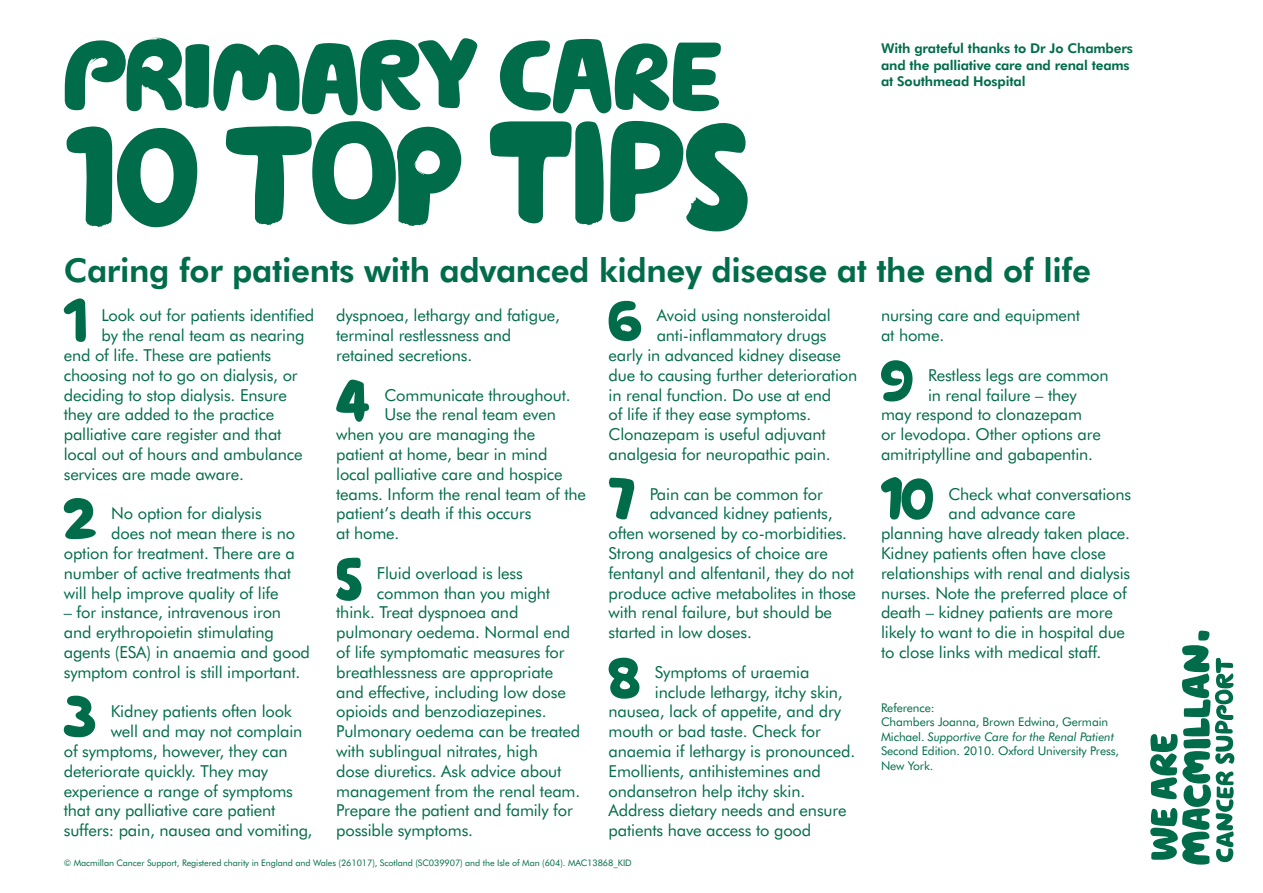
<style>
.page{position:relative;width:1263px;height:893px;background:#fff}
.page>*{position:absolute;margin:0;border:0;box-sizing:border-box;transform-origin:0 0}
.t1{font:800 33px "Futura BT";letter-spacing:-.01em;color:#006c4a}
.t2{font:16.5px/19.8px "Futura BT";letter-spacing:-.01em;color:#006c4a}
.t3{font:800 13.5px/16.2px "Futura BT";letter-spacing:-.01em;color:#006c4a}
.t4{font:12px/14.4px "Futura BT";letter-spacing:-.01em;color:#006c4a}
.t5{font:9px "Futura BT";letter-spacing:-.01em;color:#006c4a}
.s1{font-style:italic}
</style>
<div class="page">
<svg style="left:67px;top:120px;width:681px;height:111px"></svg>
<svg style="left:65px;top:37px;width:656px;height:78px;fill:#006c4a"></svg>
<svg style="left:1150px;top:631px;width:84px;height:234px"></svg>
<svg style="left:64px;top:298px;width:22px;height:44px"></svg>
<svg style="left:64px;top:498px;width:32px;height:41px"></svg>
<svg style="left:64px;top:696px;width:31px;height:41px"></svg>
<svg style="left:336px;top:379px;width:33px;height:43px"></svg>
<svg style="left:336px;top:557px;width:25px;height:44px"></svg>
<svg style="left:609px;top:301px;width:32px;height:40px"></svg>
<svg style="left:608px;top:478px;width:26px;height:41px"></svg>
<svg style="left:609px;top:658px;width:30px;height:41px"></svg>
<svg style="left:881px;top:360px;width:32px;height:41px"></svg>
<svg style="left:881px;top:477px;width:52px;height:43px"></svg>
<p class="t3" style="left:881px;top:40px;width:253px">With grateful thanks to Dr Jo Chambers and the palliative care and renal teams at Southmead Hospital</p>
<h1 class="t1" style="left:64px;top:250px;width:1029px">Caring for patients with advanced kidney disease at the end of life</h1>
<p class="t2" style="left:101px;top:305px;width:214px">Look out for patients identified</p>
<p class="t2" style="left:101px;top:325px;width:205px">by the renal team as nearing</p>
<p class="t2" style="left:64px;top:345px;width:209px">end of life. These are patients</p>
<p class="t2" style="left:64px;top:365px;width:235px">choosing not to go on dialysis, or</p>
<p class="t2" style="left:64px;top:385px;width:225px">deciding to stop dialysis. Ensure</p>
<p class="t2" style="left:64px;top:404px;width:212px">they are added to the practice</p>
<p class="t2" style="left:64px;top:424px;width:219px">palliative care register and that</p>
<p class="t2" style="left:64px;top:444px;width:240px">local out of hours and ambulance</p>
<p class="t2" style="left:64px;top:464px;width:182px">services are made aware.</p>
<p class="t2" style="left:111px;top:503px;width:152px">No option for dialysis</p>
<p class="t2" style="left:111px;top:523px;width:185px">does not mean there is no</p>
<p class="t2" style="left:64px;top:543px;width:233px">option for treatment. There are a</p>
<p class="t2" style="left:64px;top:563px;width:229px">number of active treatments that</p>
<p class="t2" style="left:64px;top:583px;width:216px">will help improve quality of life</p>
<p class="t2" style="left:64px;top:602px;width:248px">– for instance, intravenous iron and erythropoietin stimulating agents (ESA) in anaemia and good symptom control is still important.</p>
<p class="t2" style="left:111px;top:701px;width:183px">Kidney patients often look</p>
<p class="t2" style="left:111px;top:721px;width:193px">well and may not complain</p>
<p class="t2" style="left:64px;top:741px;width:226px">of symptoms, however, they can</p>
<p class="t2" style="left:64px;top:761px;width:206px">deteriorate quickly. They may</p>
<p class="t2" style="left:64px;top:781px;width:231px">experience a range of symptoms</p>
<p class="t2" style="left:64px;top:800px;width:213px">that any palliative care patient</p>
<p class="t2" style="left:64px;top:820px;width:250px">suffers: pain, nausea and vomiting,</p>
<p class="t2" style="left:336px;top:305px;width:225px">dyspnoea, lethargy and fatigue, terminal restlessness and retained secretions.</p>
<p class="t2" style="left:384px;top:385px;width:188px">Communicate throughout.</p>
<p class="t2" style="left:384px;top:404px;width:173px">Use the renal team even</p>
<p class="t2" style="left:336px;top:424px;width:201px">when you are managing the</p>
<p class="t2" style="left:336px;top:444px;width:213px">patient at home, bear in mind</p>
<p class="t2" style="left:336px;top:464px;width:228px">local palliative care and hospice</p>
<p class="t2" style="left:336px;top:484px;width:251px">teams. Inform the renal team of the</p>
<p class="t2" style="left:336px;top:503px;width:197px">patient’s death if this occurs</p>
<p class="t2" style="left:336px;top:523px;width:65px">at home.</p>
<p class="t2" style="left:377px;top:563px;width:147px">Fluid overload is less</p>
<p class="t2" style="left:377px;top:583px;width:175px">common than you might</p>
<p class="t2" style="left:336px;top:602px;width:184px">think. Treat dyspnoea and</p>
<p class="t2" style="left:336px;top:622px;width:236px">pulmonary oedema. Normal end</p>
<p class="t2" style="left:336px;top:642px;width:230px">of life symptomatic measures for</p>
<p class="t2" style="left:336px;top:662px;width:218px">breathlessness are appropriate</p>
<p class="t2" style="left:336px;top:682px;width:231px">and effective, including low dose</p>
<p class="t2" style="left:336px;top:701px;width:212px">opioids and benzodiazepines.</p>
<p class="t2" style="left:336px;top:721px;width:246px">Pulmonary oedema can be treated</p>
<p class="t2" style="left:336px;top:741px;width:203px">with sublingual nitrates, high</p>
<p class="t2" style="left:336px;top:761px;width:227px">dose diuretics. Ask advice about</p>
<p class="t2" style="left:336px;top:781px;width:246px">management from the renal team.</p>
<p class="t2" style="left:336px;top:800px;width:238px">Prepare the patient and family for</p>
<p class="t2" style="left:336px;top:820px;width:138px">possible symptoms.</p>
<p class="t2" style="left:657px;top:305px;width:176px">Avoid using nonsteroidal</p>
<p class="t2" style="left:657px;top:325px;width:171px">anti-inflammatory drugs</p>
<p class="t2" style="left:609px;top:345px;width:234px">early in advanced kidney disease</p>
<p class="t2" style="left:609px;top:365px;width:250px">due to causing further deterioration</p>
<p class="t2" style="left:609px;top:385px;width:224px">in renal function. Do use at end</p>
<p class="t2" style="left:609px;top:404px;width:204px">of life if they ease symptoms.</p>
<p class="t2" style="left:609px;top:424px;width:219px">Clonazepam is useful adjuvant</p>
<p class="t2" style="left:609px;top:444px;width:224px">analgesia for neuropathic pain.</p>
<p class="t2" style="left:650px;top:484px;width:175px">Pain can be common for</p>
<p class="t2" style="left:650px;top:503px;width:185px">advanced kidney patients,</p>
<p class="t2" style="left:609px;top:523px;width:240px">often worsened by co-morbidities.</p>
<p class="t2" style="left:609px;top:543px;width:221px">Strong analgesics of choice are</p>
<p class="t2" style="left:609px;top:563px;width:247px">fentanyl and alfentanil, they do not</p>
<p class="t2" style="left:609px;top:583px;width:249px">produce active metabolites in those</p>
<p class="t2" style="left:609px;top:602px;width:225px">with renal failure, but should be</p>
<p class="t2" style="left:609px;top:622px;width:145px">started in low doses.</p>
<p class="t2" style="left:655px;top:662px;width:156px">Symptoms of uraemia</p>
<p class="t2" style="left:655px;top:682px;width:189px">include lethargy, itchy skin,</p>
<p class="t2" style="left:609px;top:701px;width:234px">nausea, lack of appetite, and dry</p>
<p class="t2" style="left:609px;top:721px;width:214px">mouth or bad taste. Check for</p>
<p class="t2" style="left:609px;top:741px;width:248px">anaemia if lethargy is pronounced.</p>
<p class="t2" style="left:609px;top:761px;width:214px">Emollients, antihistemines and</p>
<p class="t2" style="left:609px;top:781px;width:198px">ondansetron help itchy skin.</p>
<p class="t2" style="left:609px;top:800px;width:239px">Address dietary needs and ensure</p>
<p class="t2" style="left:609px;top:820px;width:204px">patients have access to good</p>
<p class="t2" style="left:881px;top:305px;width:201px">nursing care and equipment at home.</p>
<p class="t2" style="left:928px;top:365px;width:182px">Restless legs are common</p>
<p class="t2" style="left:928px;top:385px;width:150px">in renal failure – they</p>
<p class="t2" style="left:881px;top:404px;width:203px">may respond to clonazepam</p>
<p class="t2" style="left:881px;top:424px;width:221px">or levodopa. Other options are</p>
<p class="t2" style="left:881px;top:444px;width:214px">amitriptylline and gabapentin.</p>
<p class="t2" style="left:948px;top:484px;width:184px">Check what conversations</p>
<p class="t2" style="left:948px;top:503px;width:129px">and advance care</p>
<p class="t2" style="left:881px;top:523px;width:251px">planning have already taken place.</p>
<p class="t2" style="left:881px;top:543px;width:226px">Kidney patients often have close</p>
<p class="t2" style="left:881px;top:563px;width:251px">relationships with renal and dialysis</p>
<p class="t2" style="left:881px;top:583px;width:247px">nurses. Note the preferred place of</p>
<p class="t2" style="left:881px;top:602px;width:233px">death – kidney patients are more</p>
<p class="t2" style="left:881px;top:622px;width:246px">likely to want to die in hospital due</p>
<p class="t2" style="left:881px;top:642px;width:222px">to close links with medical staff.</p>
<p class="t4" style="left:881px;top:700px;width:240px">Reference:<br>Chambers Joanna, Brown Edwina, Germain<br>Michael. <span class="s1">Supportive Care for the Renal Patient<br></span>Second Edition. 2010. Oxford University Press,<br>New York.</p>
<p class="t5" style="left:64px;top:857px;width:569px">© Macmillan Cancer Support, Registered charity in England and Wales (261017), Scotland (SC039907) and the Isle of Man (604). MAC13868_KID</p>
</div>
